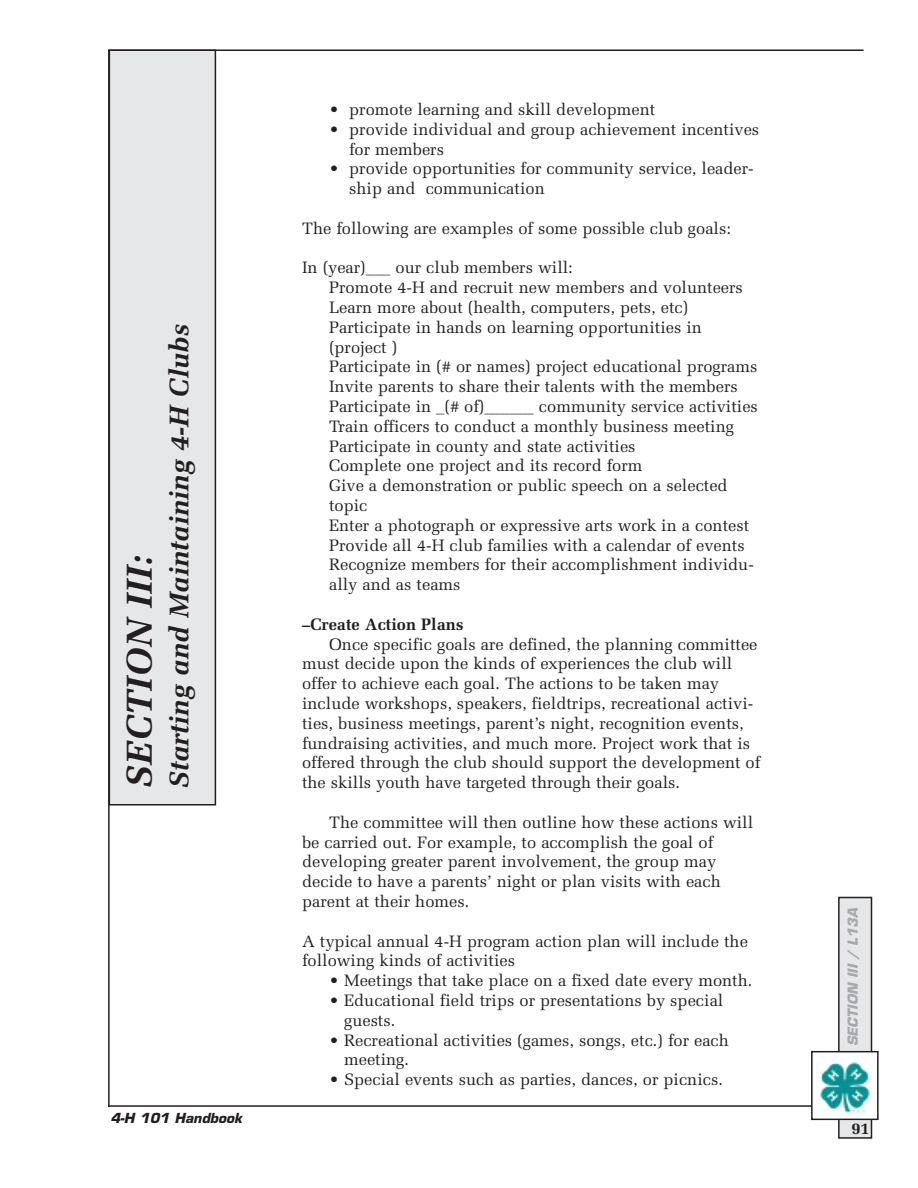
<style>
.page{position:relative;width:918px;height:1188px;background:#fff}
.page>*{position:absolute;margin:0;border:0;box-sizing:border-box;transform-origin:0 0}
.t1{font:italic 700 36px "Melior";color:#231f20}
.t2{font:italic 700 27px "Melior";color:#231f20}
.t3{font:16.5px/19.8px "Melior";color:#231f20}
.t4{font:700 16.5px "Melior";color:#231f20}
.t5{font:italic 700 13.5px "Eurostile";color:#a7a9ac}
.t6{font:italic 700 13.5px "Eurostile";color:#231f20}
</style>
<div class="page">
<div style="left:109px;top:50px;width:106px;height:755px;background:#e6e7e8"></div>
<div style="left:109px;top:50px;width:107px;height:756px;border:2px solid #231f20"></div>
<hr style="left:108px;top:1105px;width:707px;height:2px;background:#231f20">
<hr style="left:108px;top:50px;width:756px;height:1px;background:#231f20">
<hr style="left:108px;top:50px;width:2px;height:1057px;background:#231f20">
<div style="left:839px;top:898px;width:32px;height:240px;background:#e6e7e8"></div>
<div style="left:838px;top:897px;width:34px;height:242px;border:2px solid #231f20"></div>
<div style="left:812px;top:1052px;width:66px;height:67px;background:#fff"></div>
<img style="left:820px;top:1062px;width:50px;height:51px">
<div style="left:811px;top:1051px;width:68px;height:69px;border:2px solid #231f20"></div>
<h1 class="t1" style="left:125px;top:789px;width:236px;rotate:-90deg">SECTION III:</h1>
<h2 class="t2" style="left:168px;top:789px;width:466px;rotate:-90deg">Starting and Maintaining 4-H Clubs</h2>
<p class="t6" style="left:111px;top:1113px;width:133px">4-H 101 Handbook</p>
<p class="t3" style="left:329px;top:101px;width:328px">• promote learning and skill development</p>
<p class="t3" style="left:349px;top:121px;width:412px;text-indent:-20px">• provide individual and group achievement incentives for members</p>
<p class="t3" style="left:349px;top:160px;width:406px;text-indent:-20px">• provide opportunities for community service, leader&shy;ship and communication</p>
<p class="t3" style="left:302px;top:220px;width:430px">The following are examples of some possible club goals:</p>
<p class="t3" style="left:329px;top:259px;width:430px;text-indent:-27px">In (year)___ our club members will:<br>Promote 4-H and recruit new members and volunteers Learn more about (health, computers, pets, etc)<br>Participate in hands on learning opportunities in (project )<br>Participate in (# or names) project educational programs Invite parents to share their talents with the members Participate in _(# of)______ community service activities Train officers to conduct a monthly business meeting Participate in county and state activities<br>Complete one project and its record form<br>Give a demonstration or public speech on a selected topic<br>Enter a photograph or expressive arts work in a contest Provide all 4-H club families with a calendar of events Recognize members for their accomplishment individu&shy;ally and as teams</p>
<p class="t4" style="left:302px;top:618px;width:163px">–Create Action Plans</p>
<p class="t3" style="left:302px;top:636px;width:460px;text-indent:27px">Once specific goals are defined, the planning committee must decide upon the kinds of experiences the club will offer to achieve each goal. The actions to be taken may include workshops, speakers, fieldtrips, recreational activi&shy;ties, business meetings, parent’s night, recognition events, fundraising activities, and much more. Project work that is offered through the club should support the development of the skills youth have targeted through their goals.</p>
<p class="t3" style="left:302px;top:814px;width:453px;text-indent:27px">The committee will then outline how these actions will be carried out. For example, to accomplish the goal of developing greater parent involvement, the group may decide to have a parents’ night or plan visits with each parent at their homes.</p>
<p class="t3" style="left:302px;top:933px;width:447px">A typical annual 4-H program action plan will include the following kinds of activities</p>
<p class="t3" style="left:329px;top:972px;width:425px">• Meetings that take place on a fixed date every month.</p>
<p class="t3" style="left:344px;top:992px;width:381px;text-indent:-15px">• Educational field trips or presentations by special guests.</p>
<p class="t3" style="left:344px;top:1032px;width:386px;text-indent:-15px">• Recreational activities (games, songs, etc.) for each meeting.</p>
<p class="t3" style="left:329px;top:1071px;width:395px">• Special events such as parties, dances, or picnics.</p>
<p class="t5" style="left:848px;top:1046px;width:140px;rotate:-90deg">SECTION III / L13A</p>
<p class="t4" style="left:851px;top:1122px;width:20px">91</p>
</div>
